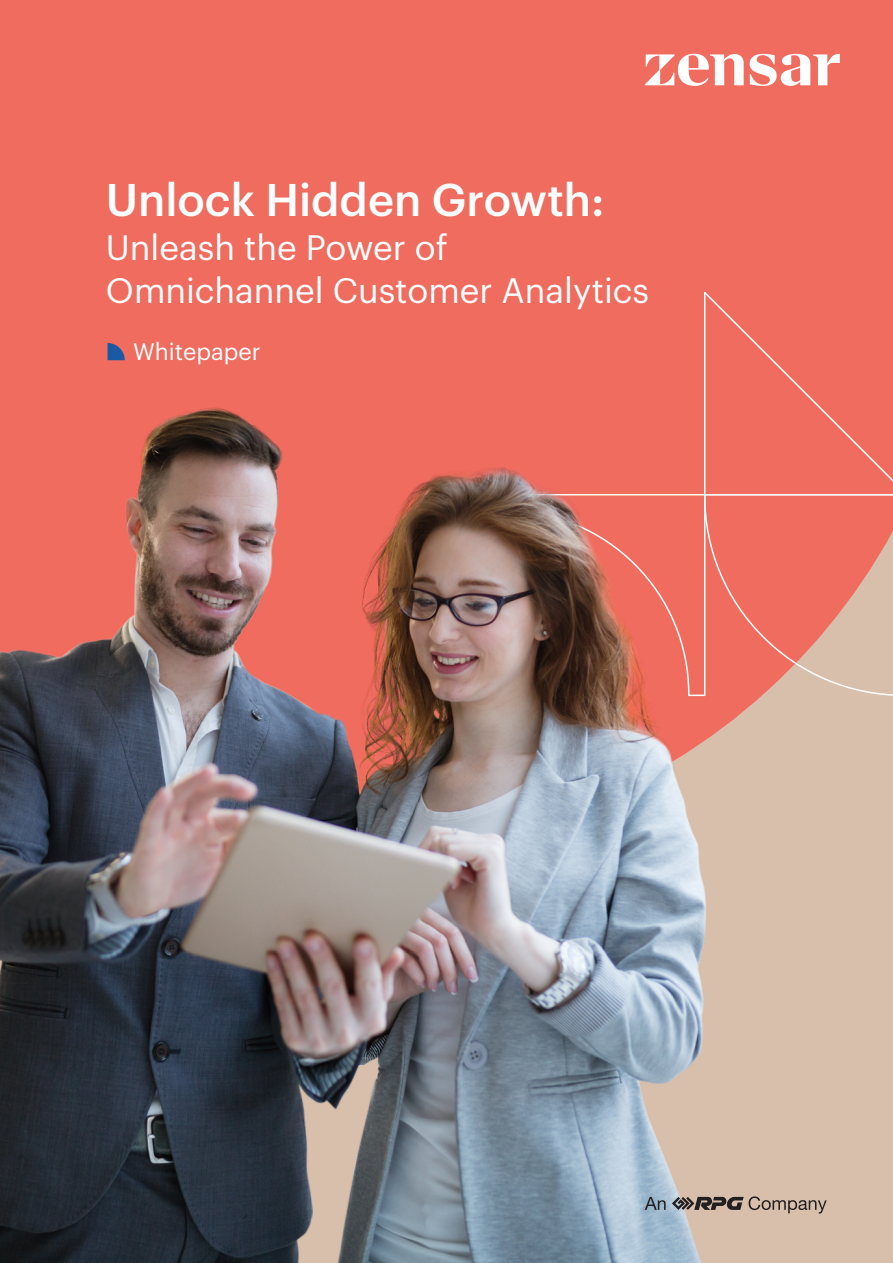
<style>
.page{position:relative;width:893px;height:1263px;background:#fff}
.page>*{position:absolute;margin:0;border:0;box-sizing:border-box;transform-origin:0 0}
.t1{font:500 44.85px "Graphik";color:#fff}
.t2{font:34.5px/43.5px "Graphik";color:#fff}
.t3{font:23.4px "Graphik";color:#fff}
</style>
<div class="page">
<div style="left:0;top:0;width:893px;height:344px;background:#ef6c5f"></div>
<div style="left:503px;top:289px;width:390px;height:55px;background:#ef6c5f"></div>
<img style="left:0;top:344px;width:893px;height:918px">
<svg style="left:645px;top:54px;width:195px;height:32px"></svg>
<svg style="left:645px;top:1197px;width:21px;height:13px"></svg>
<svg style="left:672px;top:1196px;width:155px;height:17px;background:#9b8b80"></svg>
<svg style="left:108px;top:343px;width:17px;height:17px"></svg>
<p class="t1" style="left:106px;top:166px;width:500px">Unlock Hidden Growth:</p>
<p class="t2" style="left:106px;top:222px;width:545px">Unleash the Power of<br>Omnichannel Customer Analytics</p>
<p class="t3" style="left:133px;top:334px;width:129px">Whitepaper</p>
</div>
